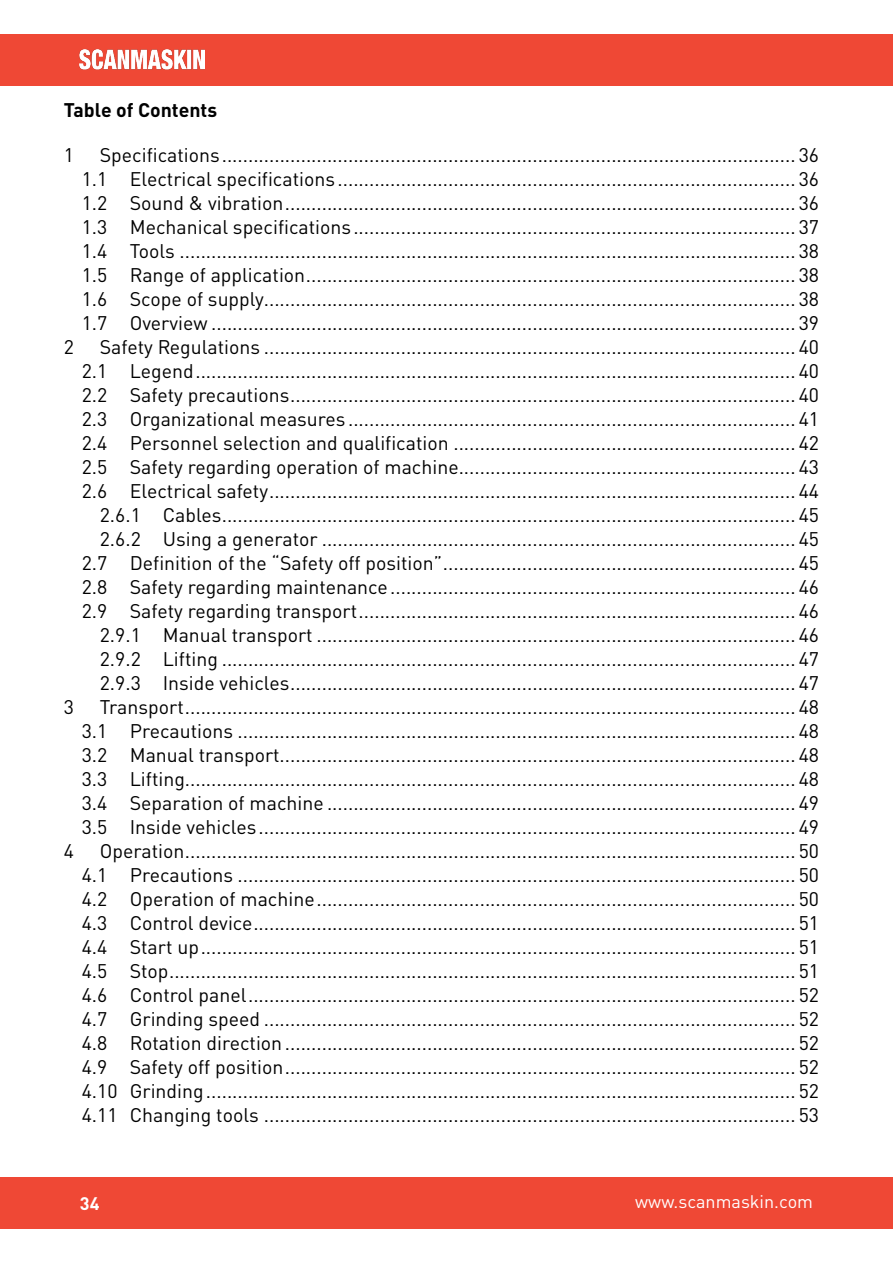
<style>
.page{position:relative;width:893px;height:1263px;background:#fff}
.page>*{position:absolute;margin:0;border:0;box-sizing:border-box;transform-origin:0 0}
.Toc_2{font:19.5px/24px "DIN Pro";color:#000}
.Toc_3{font:19.5px "DIN Pro";color:#000}
.Toc_1{font:19.5px "DIN Pro";color:#000}
.Default{font:700 19.5px "DIN Pro";color:#000}
.t1{font:18px "DIN Pro";color:#fff}
.t2{font:700 18px "DIN Pro";color:#fff}
</style>
<div class="page">
<div style="left:0;top:34px;width:893px;height:51px;background:#ef4835"></div>
<div style="left:0;top:1178px;width:893px;height:51px;background:#ef4835"></div>
<img style="left:80px;top:50px;width:124px;height:19px">
<p class="Default" style="left:64px;top:95px;width:155px">Table of Contents</p>
<p class="Toc_1" style="left:64px;top:140px;width:12px">1</p>
<p class="Toc_1" style="left:100px;top:140px;width:721px">Specifications............................................................................................................. 36</p>
<p class="Toc_2" style="left:82px;top:165px;width:739px">1.1 Electrical specifications ....................................................................................... 36<br>1.2 Sound &amp; vibration................................................................................................. 36</p>
<p class="Toc_2" style="left:82px;top:213px;width:739px">1.3 Mechanical specifications.................................................................................... 37</p>
<p class="Toc_2" style="left:82px;top:237px;width:739px">1.4 Tools ..................................................................................................................... 38</p>
<p class="Toc_2" style="left:82px;top:261px;width:739px">1.5 Range of application............................................................................................. 38</p>
<p class="Toc_2" style="left:82px;top:285px;width:739px">1.6 Scope of supply..................................................................................................... 38</p>
<p class="Toc_2" style="left:82px;top:309px;width:739px">1.7 Overview ............................................................................................................... 39</p>
<p class="Toc_1" style="left:64px;top:332px;width:12px">2</p>
<p class="Toc_1" style="left:100px;top:332px;width:721px">Safety Regulations ..................................................................................................... 40</p>
<p class="Toc_2" style="left:82px;top:357px;width:739px">2.1 Legend.................................................................................................................. 40</p>
<p class="Toc_2" style="left:82px;top:381px;width:739px">2.2 Safety precautions................................................................................................ 40</p>
<p class="Toc_2" style="left:82px;top:405px;width:739px">2.3 Organizational measures ..................................................................................... 41</p>
<p class="Toc_2" style="left:82px;top:429px;width:739px">2.4 Personnel selection and qualification ................................................................. 42</p>
<p class="Toc_2" style="left:82px;top:453px;width:739px">2.5 Safety regarding operation of machine................................................................ 43</p>
<p class="Toc_2" style="left:82px;top:477px;width:739px">2.6 Electrical safety.................................................................................................... 44</p>
<p class="Toc_3" style="left:100px;top:500px;width:721px">2.6.1 Cables............................................................................................................. 45</p>
<p class="Toc_3" style="left:100px;top:524px;width:721px">2.6.2 Using a generator .......................................................................................... 45</p>
<p class="Toc_2" style="left:82px;top:549px;width:739px">2.7 Definition of the “Safety off position”................................................................... 45</p>
<p class="Toc_2" style="left:82px;top:573px;width:739px">2.8 Safety regarding maintenance............................................................................. 46</p>
<p class="Toc_2" style="left:82px;top:597px;width:739px">2.9 Safety regarding transport................................................................................... 46</p>
<p class="Toc_3" style="left:100px;top:620px;width:721px">2.9.1 Manual transport ........................................................................................... 46</p>
<p class="Toc_3" style="left:100px;top:644px;width:721px">2.9.2 Lifting ............................................................................................................. 47</p>
<p class="Toc_3" style="left:100px;top:668px;width:721px">2.9.3 Inside vehicles................................................................................................ 47</p>
<p class="Toc_1" style="left:64px;top:692px;width:12px">3</p>
<p class="Toc_1" style="left:100px;top:692px;width:721px">Transport.................................................................................................................... 48</p>
<p class="Toc_2" style="left:82px;top:717px;width:739px">3.1 Precautions .......................................................................................................... 48</p>
<p class="Toc_2" style="left:82px;top:741px;width:739px">3.2 Manual transport.................................................................................................. 48</p>
<p class="Toc_2" style="left:82px;top:765px;width:739px">3.3 Lifting.................................................................................................................... 48</p>
<p class="Toc_2" style="left:82px;top:789px;width:739px">3.4 Separation of machine ......................................................................................... 49<br>3.5 Inside vehicles...................................................................................................... 49</p>
<p class="Toc_1" style="left:64px;top:836px;width:12px">4</p>
<p class="Toc_1" style="left:100px;top:836px;width:721px">Operation.................................................................................................................... 50</p>
<p class="Toc_2" style="left:82px;top:861px;width:739px">4.1 Precautions .......................................................................................................... 50</p>
<p class="Toc_2" style="left:82px;top:885px;width:739px">4.2 Operation of machine........................................................................................... 50</p>
<p class="Toc_2" style="left:82px;top:909px;width:739px">4.3 Control device....................................................................................................... 51</p>
<p class="Toc_2" style="left:82px;top:933px;width:739px">4.4 Start up................................................................................................................. 51</p>
<p class="Toc_2" style="left:82px;top:957px;width:739px">4.5 Stop....................................................................................................................... 51</p>
<p class="Toc_2" style="left:82px;top:981px;width:739px">4.6 Control panel........................................................................................................ 52</p>
<p class="Toc_2" style="left:82px;top:1005px;width:739px">4.7 Grinding speed ..................................................................................................... 52</p>
<p class="Toc_2" style="left:82px;top:1029px;width:739px">4.8 Rotation direction................................................................................................. 52</p>
<p class="Toc_2" style="left:82px;top:1053px;width:739px">4.9 Safety off position................................................................................................. 52</p>
<p class="Toc_2" style="left:82px;top:1077px;width:739px">4.10 Grinding................................................................................................................ 52</p>
<p class="Toc_2" style="left:82px;top:1101px;width:739px">4.11 Changing tools ..................................................................................................... 53</p>
<p class="t2" style="left:80px;top:1189px;width:21px">34</p>
<p class="t1" style="left:635px;top:1187px;width:179px">www.scanmaskin.com</p>
</div>
